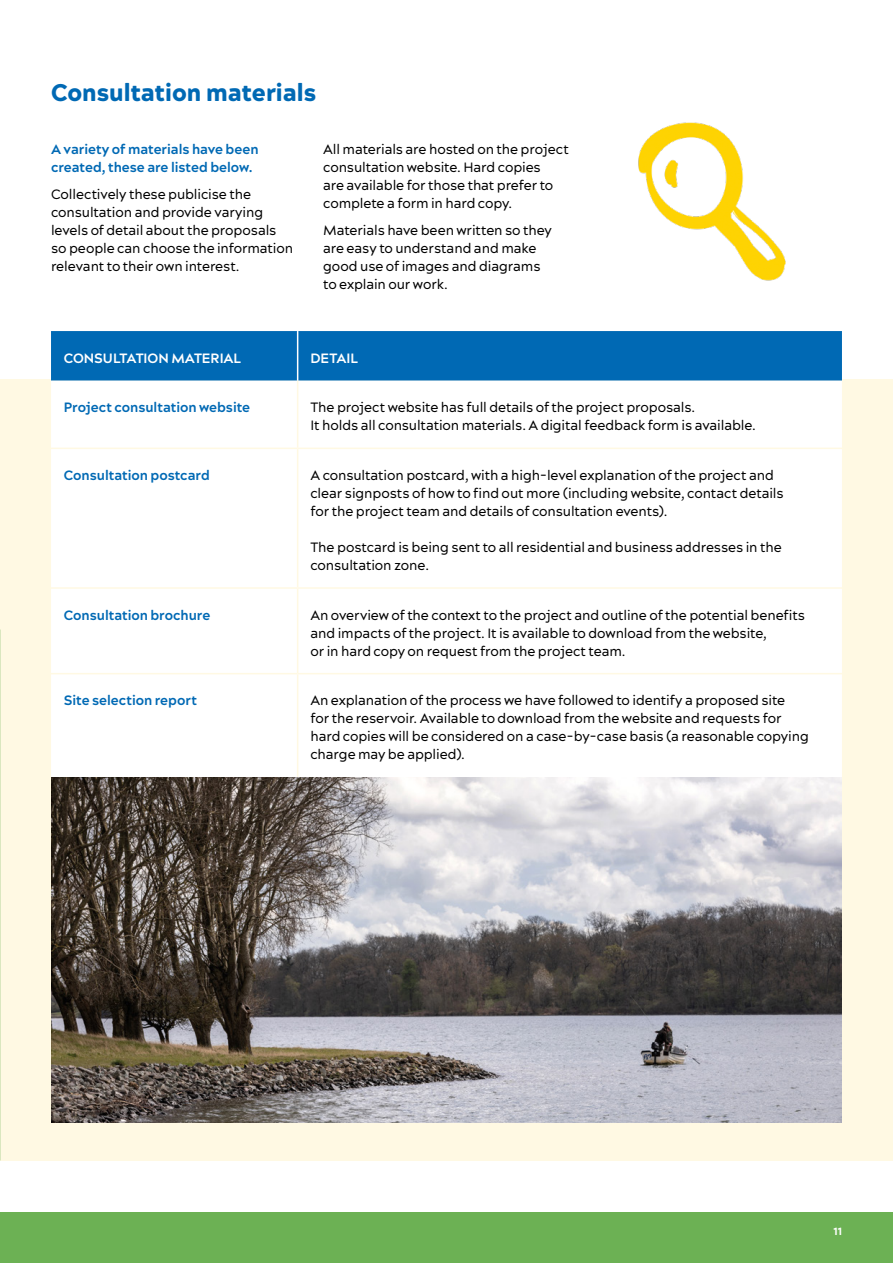
<style>
.page{position:relative;width:893px;height:1263px;background:#fff}
.page>*{position:absolute;margin:0;border:0;box-sizing:border-box;transform-origin:0 0}
.t1{font:900 24px "Acherus Grotesque";color:#0069b4}
.Body_Text{font:13.5px/18px "Acherus Grotesque";letter-spacing:-.01em;color:#000}
.Body_Text-2{font:700 13.5px/18px "Acherus Grotesque";letter-spacing:-.005em;color:#0069b4}
.t2{font:700 13.5px "Acherus Grotesque";letter-spacing:-.005em;color:#fff}
.t3{font:800 10.5px "Acherus Grotesque";color:#fff}
</style>
<div class="page">
<div style="left:0;top:1212px;width:893px;height:51px;background:#6cb154"></div>
<div style="left:0;top:380px;width:893px;height:781px;background:#fff9e3"></div>
<div style="left:51px;top:331px;width:791px;height:50px;background:#0069b4"></div>
<div style="left:51px;top:381px;width:791px;height:396px;background:#fff"></div>
<hr style="left:297px;top:331px;width:1px;height:50px;background:#fff">
<hr style="left:297px;top:381px;width:1px;height:67px;background:#fff9e3">
<hr style="left:51px;top:448px;width:247px;height:1px;background:#fff9e3">
<hr style="left:298px;top:448px;width:544px;height:1px;background:#fff9e3">
<hr style="left:297px;top:449px;width:1px;height:138px;background:#fff9e3">
<hr style="left:51px;top:587px;width:247px;height:2px;background:#fff9e3">
<hr style="left:298px;top:587px;width:544px;height:2px;background:#fff9e3">
<hr style="left:297px;top:589px;width:1px;height:84px;background:#fff9e3">
<hr style="left:51px;top:673px;width:247px;height:1px;background:#fff9e3">
<hr style="left:298px;top:673px;width:544px;height:1px;background:#fff9e3">
<hr style="left:297px;top:674px;width:1px;height:103px;background:#fff9e3">
<img style="left:51px;top:777px;width:791px;height:346px">
<img style="left:0;top:443px;width:1px;height:718px">
<img style="left:549px;top:122px;width:293px;height:235px">
<p class="t1" style="left:51px;top:77px;width:267px">Consultation materials</p>
<p class="Body_Text-2" style="left:51px;top:140px;width:209px">A variety of materials have been created, these are listed below.</p>
<p class="Body_Text" style="left:51px;top:185px;width:244px">Collectively these publicise the consultation and provide varying levels of detail about the proposals so people can choose the information relevant to their own interest.</p>
<p class="Body_Text" style="left:323px;top:140px;width:247px">All materials are hosted on the project consultation website. Hard copies<br>are available for those that prefer to complete a form in hard copy.</p>
<p class="Body_Text" style="left:323px;top:221px;width:230px">Materials have been written so they are easy to understand and make good use of images and diagrams to explain our work.</p>
<p class="t2" style="left:64px;top:349px;width:179px">CONSULTATION MATERIAL</p>
<p class="t2" style="left:310px;top:349px;width:49px">DETAIL</p>
<p class="Body_Text-2" style="left:64px;top:398px;width:188px">Project consultation website</p>
<p class="Body_Text" style="left:310px;top:398px;width:447px">The project website has full details of the project proposals.<br>It holds all consultation materials. A digital feedback form is available.</p>
<p class="Body_Text-2" style="left:64px;top:466px;width:148px">Consultation postcard</p>
<p class="Body_Text" style="left:310px;top:466px;width:475px">A consultation postcard, with a high-level explanation of the project and clear signposts of how to find out more (including website, contact details for the project team and details of consultation events).</p>
<p class="Body_Text" style="left:310px;top:538px;width:473px">The postcard is being sent to all residential and business addresses in the consultation zone.</p>
<p class="Body_Text-2" style="left:64px;top:605px;width:148px">Consultation brochure</p>
<p class="Body_Text" style="left:310px;top:605px;width:496px">An overview of the context to the project and outline of the potential benefits and impacts of the project. It is available to download from the website,<br>or in hard copy on request from the project team.</p>
<p class="Body_Text-2" style="left:64px;top:691px;width:135px">Site selection report</p>
<p class="Body_Text" style="left:310px;top:691px;width:500px">An explanation of the process we have followed to identify a proposed site<br>for the reservoir. Available to download from the website and requests for hard copies will be considered on a case-by-case basis (a reasonable copying charge may be applied).</p>
<p class="t3" style="left:833px;top:1225px;width:10px">11</p>
</div>
